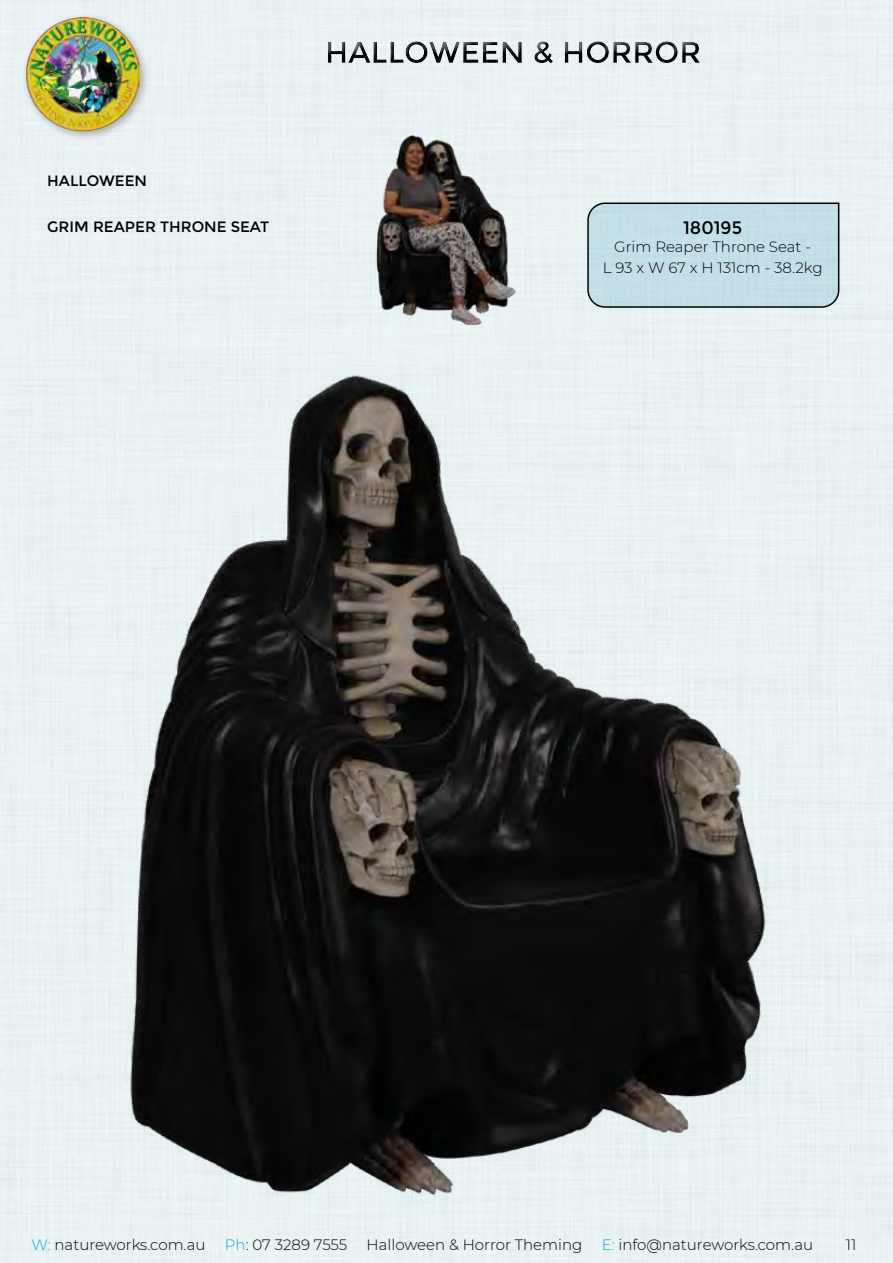
<style>
.page{position:relative;width:893px;height:1263px;background:#fff}
.page>*{position:absolute;margin:0;border:0;box-sizing:border-box;transform-origin:0 0}
.t1{font:18px "Montserrat";color:#000}
.t2{font:300 15px/21px "Montserrat";color:#000;text-align:center}
.t3{font:15px "Montserrat";color:#000}
.s1{color:#00acd8}
</style>
<div class="page">
<div style="left:21px;top:12px;width:130px;height:129px;background:#000;opacity:.3"></div>
<img style="left:26px;top:17px;width:114px;height:115px">
<div style="left:317px;top:34px;width:390px;height:36px;background:#e8f0f1"></div>
<div style="left:319px;top:37px;width:391px;height:37px;background:#000;opacity:.75"></div>
<img style="left:30px;top:368px;width:834px;height:834px">
<svg style="left:586px;top:202px;width:254px;height:106px;background:#bcd6df"></svg>
<img style="left:351px;top:135px;width:189px;height:189px">
<p class="t3" style="left:47px;top:172px;width:101px">HALLOWEEN</p>
<p class="t3" style="left:47px;top:218px;width:224px">GRIM REAPER THRONE SEAT</p>
<p class="t1" style="left:683px;top:217px;width:61px">180195</p>
<p class="t2" style="left:603px;top:236px;width:221px">Grim Reaper Throne Seat -<br>L 93 x W 67 x H 131cm - 38.2kg</p>
<p class="t2" style="left:32px;top:1233px;width:176px"><span class="s1">W:</span> natureworks.com.au</p>
<p class="t2" style="left:225px;top:1233px;width:124px"><span class="s1">Ph</span>: 07 3289 7555</p>
<p class="t2" style="left:367px;top:1233px;width:217px">Halloween &amp; Horror Theming</p>
<p class="t2" style="left:602px;top:1233px;width:213px"><span class="s1">E:</span> info@natureworks.com.au</p>
<p class="t2" style="left:846px;top:1234px;width:12px">11</p>
</div>
